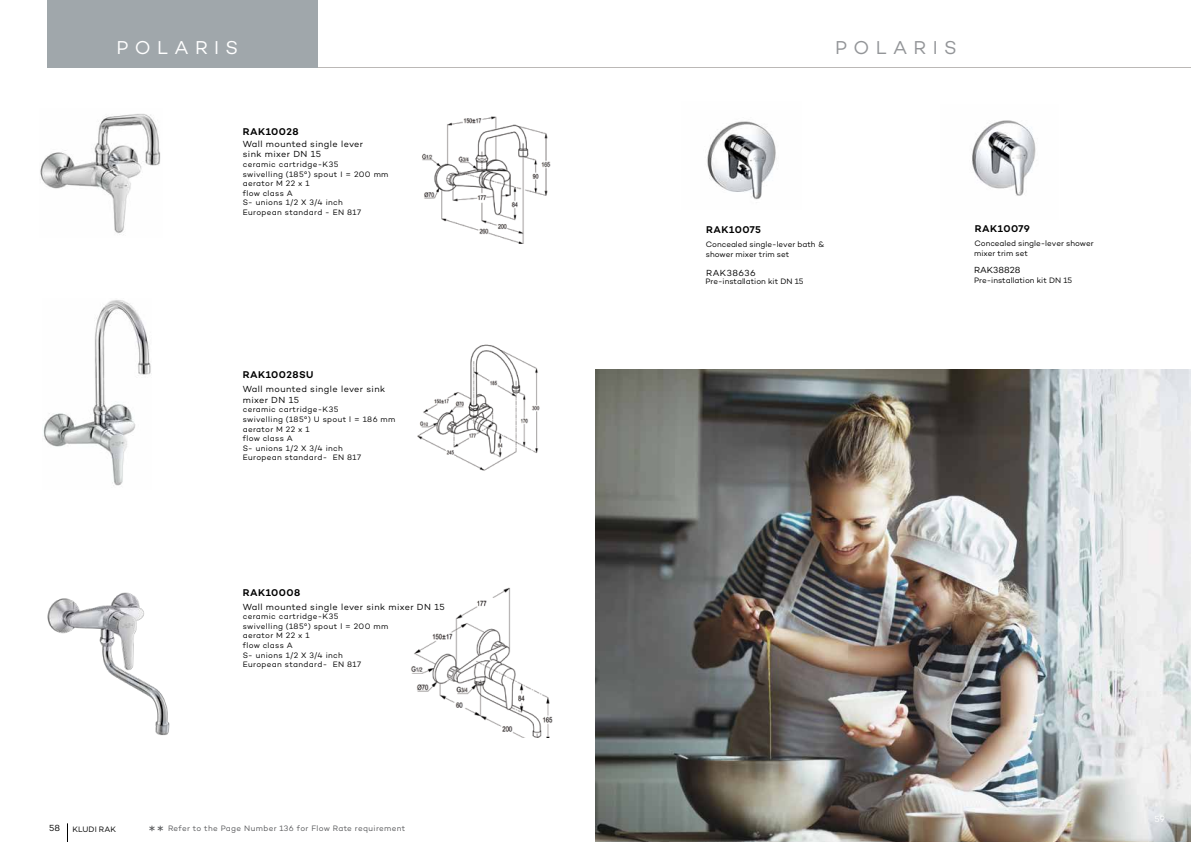
<style>
.page{position:relative;width:1191px;height:842px;background:#fff}
.page>*{position:absolute;margin:0;border:0;box-sizing:border-box;transform-origin:0 0}
.t1{font:19px "Campton";letter-spacing:.335em;color:#fff}
.t2{font:19px "Campton";letter-spacing:.335em;color:#939598}
.t3{font:18px "Campton";color:#58595b}
.t4{font:600 10px "Campton";letter-spacing:.05em;color:#000}
.t5{font:9px/10.8px "Campton";letter-spacing:.045em;color:#000}
.t6{font:9px "Campton";color:#000}
.t7{font:9px "Campton";color:#fff}
.t8{font:8px/9.6px "Campton";letter-spacing:.04em;color:#000}
.t9{font:8px/9.6px "Campton";color:#000}
.t10{font:8px "Campton";letter-spacing:.04em;color:#58595b}
</style>
<div class="page">
<svg style="left:67px;top:823px;width:1px;height:19px"></svg>
<hr style="left:311px;top:67px;width:880px;height:1px;background:#bbb8b6">
<div style="left:48px;top:0;width:270px;height:68px;background:#a0a7ab"></div>
<img style="left:411px;top:587px;width:142px;height:150px">
<img style="left:421px;top:116px;width:130px;height:127px">
<img style="left:417px;top:344px;width:123px;height:127px">
<img style="left:47px;top:592px;width:123px;height:144px">
<img style="left:43px;top:300px;width:108px;height:186px">
<img style="left:40px;top:114px;width:121px;height:121px">
<img style="left:972px;top:120px;width:64px;height:76px">
<img style="left:595px;top:369px;width:596px;height:473px">
<img style="left:707px;top:121px;width:69px;height:79px">
<h1 class="t1" style="left:117px;top:36px;width:123px">POLARIS</h1>
<h1 class="t2" style="left:835px;top:36px;width:123px">POLARIS</h1>
<p class="t4" style="left:243px;top:125px;width:57px">RAK10028</p>
<p class="t5" style="left:243px;top:138px;width:122px">Wall mounted single lever sink mixer DN 15</p>
<p class="t8" style="left:243px;top:159px;width:147px">ceramic cartridge-K35<br>swivelling (185°) spout I = 200 mm aerator M 22 x 1<br>flow class A<br>S- unions 1/2 X 3/4 inch<br>European standard - EN 817</p>
<p class="t4" style="left:243px;top:368px;width:72px">RAK10028SU</p>
<p class="t5" style="left:243px;top:383px;width:144px">Wall mounted single lever sink mixer DN 15</p>
<p class="t8" style="left:243px;top:405px;width:154px">ceramic cartridge-K35<br>swivelling (185°) U spout l = 186 mm aerator M 22 x 1<br>flow class A<br>S- unions 1/2 X 3/4 inch<br>European standard- EN 817</p>
<p class="t4" style="left:243px;top:586px;width:59px">RAK10008</p>
<p class="t5" style="left:243px;top:601px;width:203px">Wall mounted single lever sink mixer DN 15</p>
<p class="t8" style="left:243px;top:611px;width:147px">ceramic cartridge-K35<br>swivelling (185°) spout l = 200 mm aerator M 22 x 1<br>flow class A<br>S- unions 1/2 X 3/4 inch<br>European standard- EN 817</p>
<p class="t5" style="left:49px;top:822px;width:12px">58</p>
<p class="t9" style="left:73px;top:824px;width:45px">KLUDI RAK</p>
<p class="t10" style="left:168px;top:823px;width:239px">Refer to the Page Number 136 for Flow Rate requirement</p>
<h2 class="t3" style="left:148px;top:821px;width:17px">**</h2>
<p class="t4" style="left:706px;top:223px;width:56px">RAK10075</p>
<p class="t4" style="left:974px;top:222px;width:57px">RAK10079</p>
<p class="t9" style="left:705px;top:239px;width:120px">Concealed single-lever bath &amp; shower mixer trim set</p>
<p class="t9" style="left:705px;top:276px;width:99px">Pre-installation kit DN 15</p>
<p class="t5" style="left:706px;top:267px;width:51px">RAK38636</p>
<p class="t9" style="left:974px;top:239px;width:121px">Concealed single-lever shower mixer trim set</p>
<p class="t9" style="left:974px;top:275px;width:99px">Pre-installation kit DN 15</p>
<p class="t6" style="left:974px;top:264px;width:48px">RAK38828</p>
<p class="t7" style="left:1154px;top:813px;width:12px">59</p>
</div>
